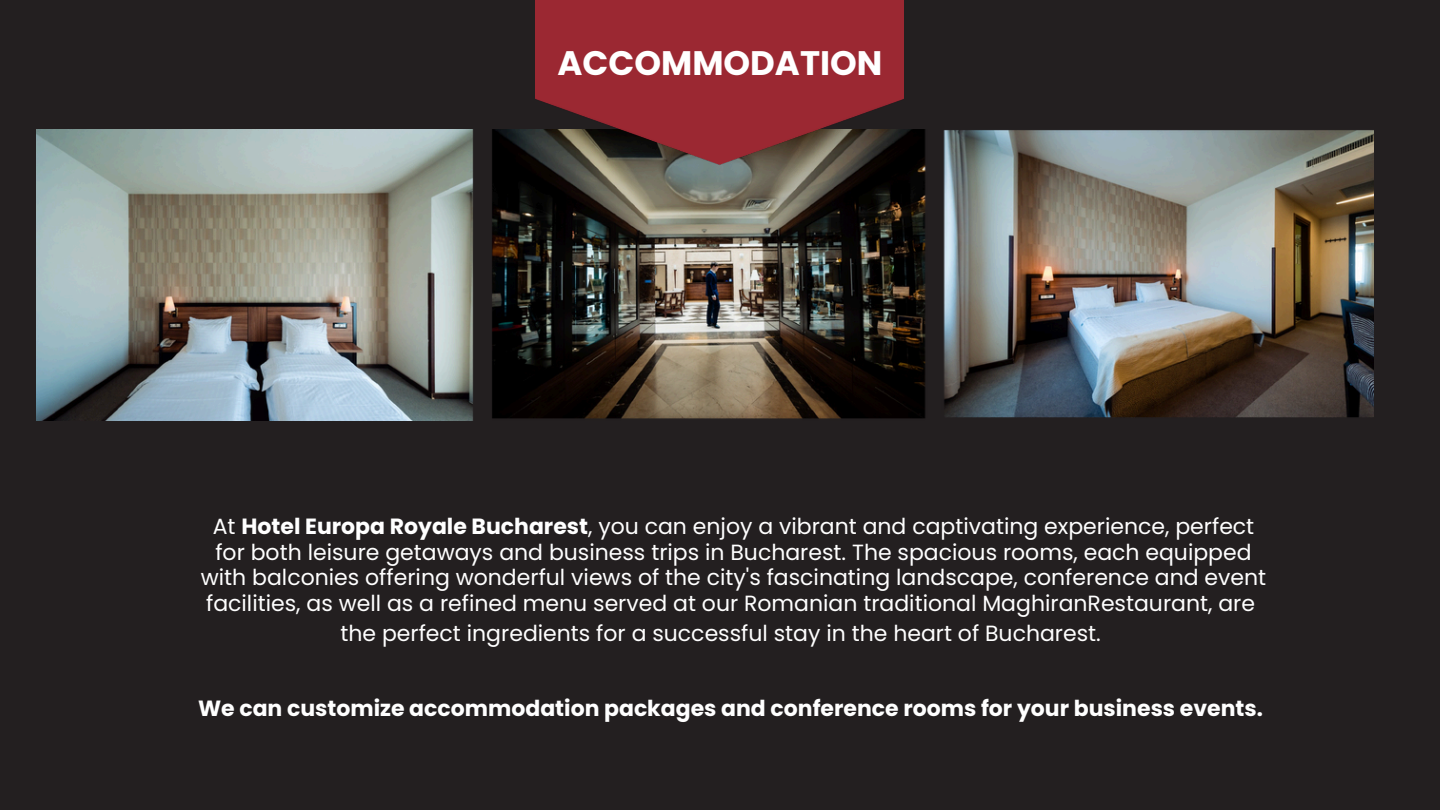
<style>
.page{position:relative;width:1440px;height:810px;background:#231f20}
.page>*{position:absolute;margin:0;border:0;box-sizing:border-box;transform-origin:0 0}
.t1{font:700 34px "Poppins";color:#fff}
.t2{font:22px/25.6px "Poppins";color:#fff;text-align:center}
.t3{font:700 22px "Poppins";color:#fff}
.s1{font-weight:700}
</style>
<div class="page">
<img style="left:36px;top:129px;width:1338px;height:291px">
<img style="left:536px;top:0;width:367px;height:166px">
<p class="t1" style="left:558px;top:39px;width:326px">ACCOMMODATION</p>
<h1 class="t2" style="left:201px;top:514px;width:1067px">At <span class="s1">Hotel Europa Royale Bucharest</span>, you can enjoy a vibrant and captivating experience, perfect for both leisure getaways and business trips in Bucharest. The spacious rooms, each equipped with balconies offering wonderful views of the city's fascinating landscape, conference and event facilities, as well as a refined menu served at our Romanian traditional MaghiranRestaurant, are</h1>
<p class="t2" style="left:340px;top:620px;width:762px">the perfect ingredients for a successful stay in the heart of Bucharest.</p>
<p class="t3" style="left:198px;top:693px;width:1066px">We can customize accommodation packages and conference rooms for your business events.</p>
</div>
